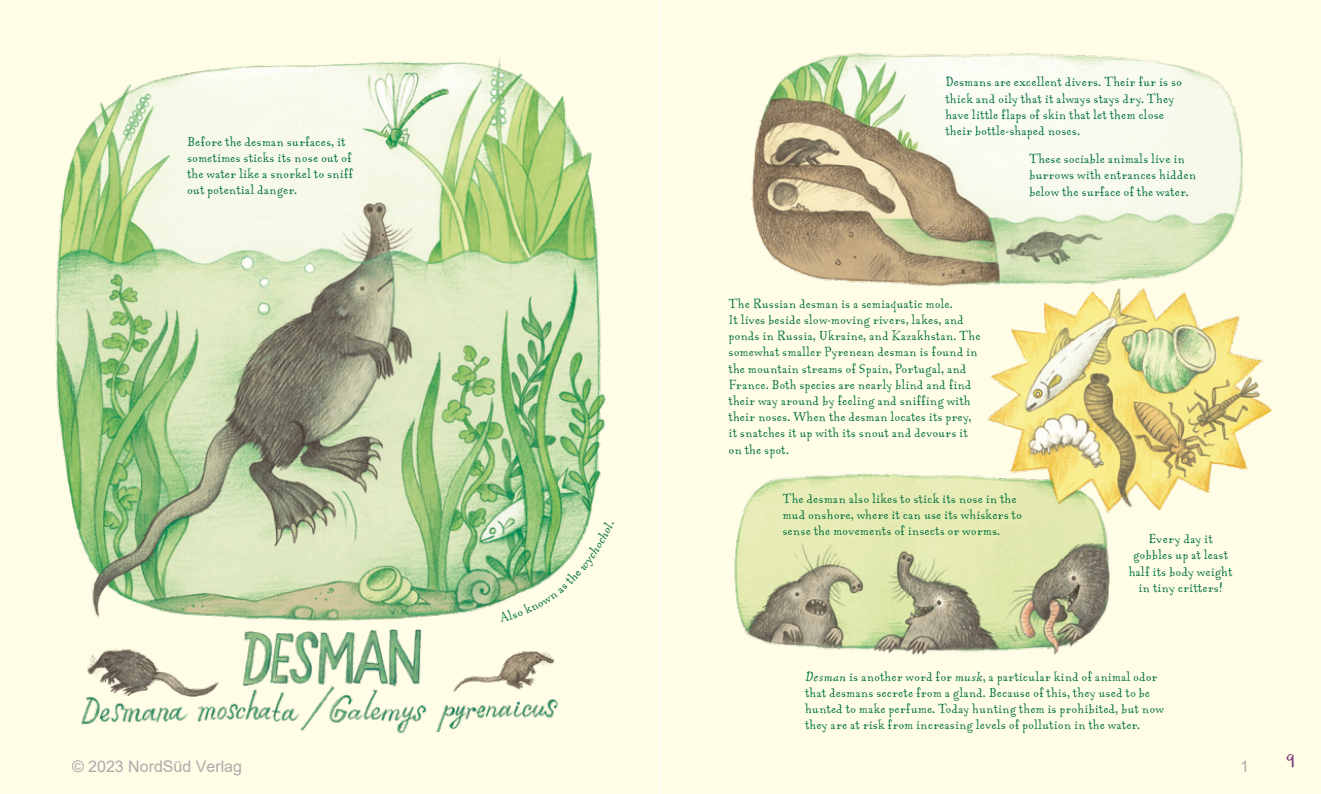
<style>
.page{position:relative;width:1321px;height:794px;background:#fff}
.page>*{position:absolute;margin:0;border:0;box-sizing:border-box;transform-origin:0 0}
.t1{font:24px "Gambino";color:#7a3c80}
.t2{font:16px "Arial";color:#ababab}
.t3{font:14px/16.2px "Aunt Mildred MVB Rg OSF";color:#00713e}
.s1{font-family:"Aunt Mildred MVB It OSF"}
</style>
<div class="page">
<img style="left:0;top:0;width:1321px;height:794px">
<svg style="left:499px;top:521px;width:115px;height:101px"></svg>
<p class="t3" style="left:187px;top:134px;width:168px">Before the desman surfaces, it sometimes sticks its nose out of the water like a snorkel to sniff out potential danger.</p>
<p class="t3" style="left:945px;top:75px;width:238px">Desmans are excellent divers. Their fur is so thick and oily that it always stays dry. They have little flaps of skin that let them close their bottle-shaped noses.</p>
<p class="t3" style="left:1029px;top:151px;width:169px">These sociable animals live in burrows with entrances hidden below the surface of the water.</p>
<p class="t3" style="left:729px;top:296px;width:254px">The Russian desman is a semiaquatic mole.<br>It lives beside slow-moving rivers, lakes, and ponds in Russia, Ukraine, and Kazakhstan. The somewhat smaller Pyrenean desman is found in the mountain streams of Spain, Portugal, and France. Both species are nearly blind and find their way around by feeling and sniffing with their noses. When the desman locates its prey, it snatches it up with its snout and devours it on the spot.</p>
<p class="t3" style="left:782px;top:491px;width:241px">The desman also likes to stick its nose in the mud onshore, where it can use its whiskers to sense the movements of insects or worms.</p>
<p class="t3" style="left:1129px;top:531px;width:105px;text-align:center">Every day it gobbles up at least half its body weight in tiny critters!</p>
<p class="t3" style="left:805px;top:668px;width:361px"><span class="s1">Desman</span> is another word for <span class="s1">musk</span>, a particular kind of animal odor that desmans secrete from a gland. Because of this, they used to be hunted to make perfume. Today hunting them is prohibited, but now they are at risk from increasing levels of pollution in the water.</p>
<p class="t2" style="left:72px;top:755px;width:172px">© 2023 NordSüd Verlag</p>
<p class="t2" style="left:1240px;top:755px;width:10px">1</p>
<h1 class="t1" style="left:1286px;top:748px;width:11px">9</h1>
</div>
